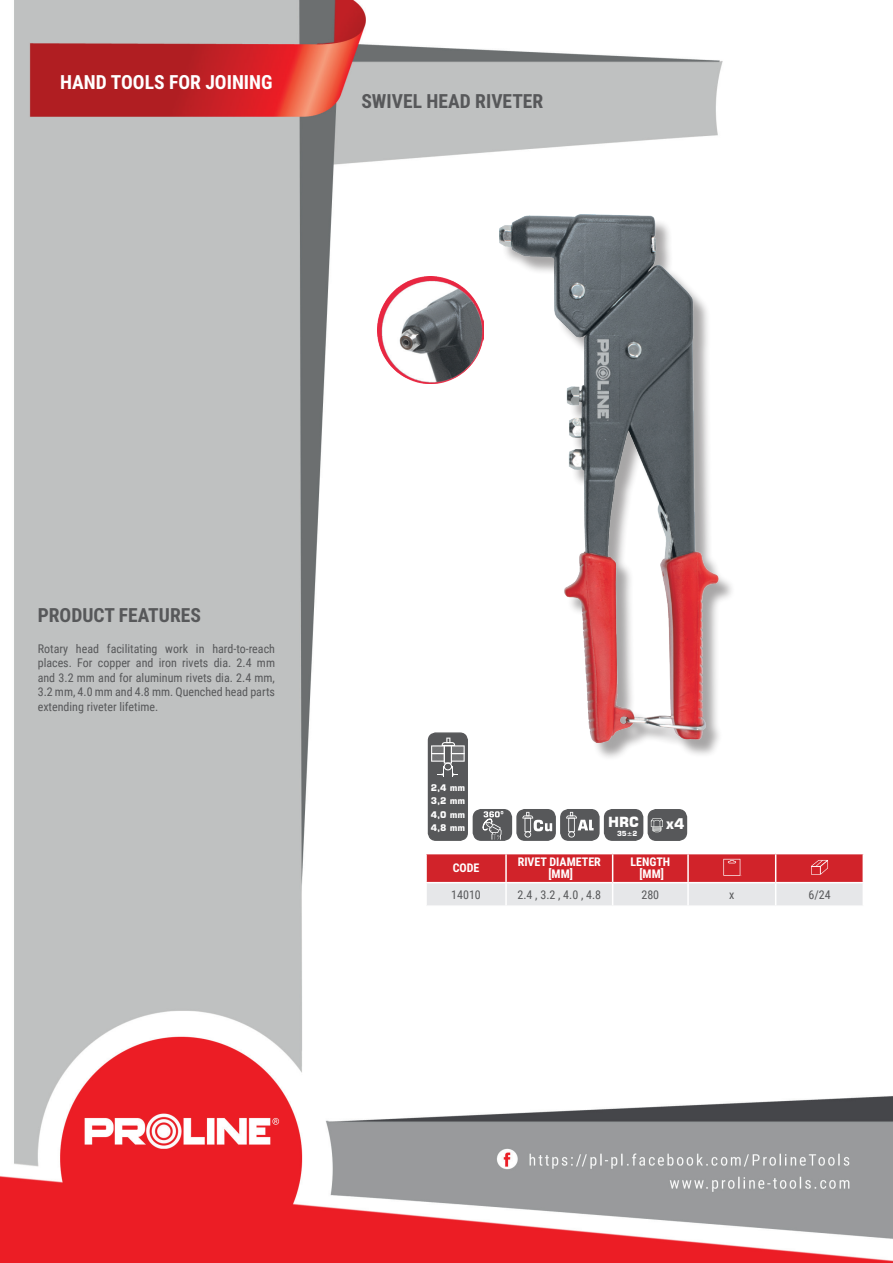
<style>
.page{position:relative;width:893px;height:1263px;background:#fff}
.page>*{position:absolute;margin:0;border:0;box-sizing:border-box;transform-origin:0 0}
.t1{font:700 19.5px "Roboto Condensed";color:#57585a}
.t2{font:700 19.5px "Roboto Condensed";color:#fff}
.t3{font:700 14.7px "Square 721 BT";color:#fff}
.t4{font:700 13.95px "Square 721 BT";color:#fff}
.t5{font:12px/14.4px "Roboto Condensed";color:#57585a;text-align:justify}
.t6{font:700 12px/12px "Roboto Condensed";color:#fff;text-align:center}
.t7{font:700 9px/13.5px "Square 721 BT";color:#fff;text-align:justify}
.t8{font:700 6.9px "Square 721 BT";color:#fff}
</style>
<div class="page">
<img style="left:0;top:0;width:893px;height:1263px">
<div style="left:502px;top:218px;width:234px;height:543px;background:#231f20;opacity:.4"></div>
<img style="left:499px;top:215px;width:219px;height:527px">
<hr style="left:425px;top:854px;width:2px;height:28px;background:#fff">
<hr style="left:425px;top:883px;width:2px;height:22px;background:#fff">
<hr style="left:862px;top:854px;width:2px;height:28px;background:#fff">
<hr style="left:862px;top:883px;width:2px;height:22px;background:#fff">
<hr style="left:776px;top:853px;width:88px;height:1px;background:#fff">
<hr style="left:425px;top:853px;width:81px;height:1px;background:#fff">
<hr style="left:425px;top:882px;width:81px;height:1px;background:#fff">
<hr style="left:776px;top:882px;width:88px;height:1px;background:#fff">
<hr style="left:425px;top:905px;width:81px;height:2px;background:#fff">
<hr style="left:506px;top:905px;width:107px;height:2px;background:#fff">
<hr style="left:613px;top:905px;width:75px;height:2px;background:#fff">
<hr style="left:688px;top:905px;width:88px;height:2px;background:#fff">
<hr style="left:776px;top:905px;width:88px;height:2px;background:#fff">
<svg style="left:426px;top:853px;width:437px;height:53px;background:#dd858a"></svg>
<div style="left:473px;top:810px;width:38px;height:30px;background:#57585a;border-radius:8px"></div>
<div style="left:473px;top:809px;width:39px;height:32px;border:1px solid #57585a;border-radius:8px"></div>
<svg style="left:482px;top:811px;width:21px;height:28px"></svg>
<div style="left:517px;top:810px;width:38px;height:30px;background:#57585a;border-radius:8px"></div>
<div style="left:516px;top:809px;width:40px;height:32px;border:1px solid #57585a;border-radius:8px"></div>
<svg style="left:522px;top:812px;width:30px;height:25px"></svg>
<div style="left:561px;top:810px;width:38px;height:30px;background:#57585a;border-radius:8px"></div>
<div style="left:560px;top:809px;width:40px;height:32px;border:1px solid #57585a;border-radius:8px"></div>
<svg style="left:566px;top:812px;width:28px;height:25px"></svg>
<div style="left:605px;top:810px;width:38px;height:30px;background:#57585a;border-radius:8px"></div>
<div style="left:604px;top:809px;width:39px;height:32px;border:1px solid #57585a;border-radius:8px"></div>
<div style="left:648px;top:810px;width:38px;height:30px;background:#57585a;border-radius:8px"></div>
<div style="left:648px;top:809px;width:39px;height:32px;border:1px solid #57585a;border-radius:8px"></div>
<svg style="left:651px;top:818px;width:12px;height:14px"></svg>
<div style="left:428px;top:733px;width:39px;height:107px;background:#57585a;border-radius:7px"></div>
<div style="left:428px;top:732px;width:40px;height:109px;border:1px solid #57585a;border-radius:7px"></div>
<svg style="left:431px;top:738px;width:34px;height:39px"></svg>
<img style="left:377px;top:277px;width:106px;height:106px">
<h1 class="t2" style="left:60px;top:69px;width:214px">HAND TOOLS FOR JOINING</h1>
<h1 class="t1" style="left:361px;top:88px;width:183px">SWIVEL HEAD RIVETER</h1>
<h1 class="t1" style="left:38px;top:601px;width:165px">PRODUCT FEATURES</h1>
<p class="t5" style="left:38px;top:641px;width:239px">Rotary head facilitating work in hard-to-reach places. For copper and iron rivets dia. 2.4 mm and 3.2 mm and for aluminum rivets dia. 2.4 mm, 3.2 mm, 4.0 mm and 4.8 mm. Quenched head parts extending riveter lifetime.</p>
<p class="t7" style="left:431px;top:780px;width:36px">2,4 mm 3,2 mm 4,0 mm 4,8 mm</p>
<p class="t4" style="left:608px;top:814px;width:32px">HRC</p>
<p class="t8" style="left:617px;top:829px;width:22px">35±2</p>
<p class="t3" style="left:666px;top:815px;width:20px">x4</p>
<p class="t6" style="left:453px;top:862px;width:28px">CODE</p>
<p class="t6" style="left:518px;top:856px;width:85px">RIVET DIAMETER [MM]</p>
<p class="t6" style="left:630px;top:856px;width:41px">LENGTH [MM]</p>
<p class="t5" style="left:451px;top:887px;width:31px">14010</p>
<p class="t5" style="left:517px;top:887px;width:85px">2.4 , 3.2 , 4.0 , 4.8</p>
<p class="t5" style="left:641px;top:887px;width:19px">280</p>
<p class="t5" style="left:729px;top:887px;width:7px">x</p>
<p class="t5" style="left:808px;top:887px;width:24px">6/24</p>
</div>
